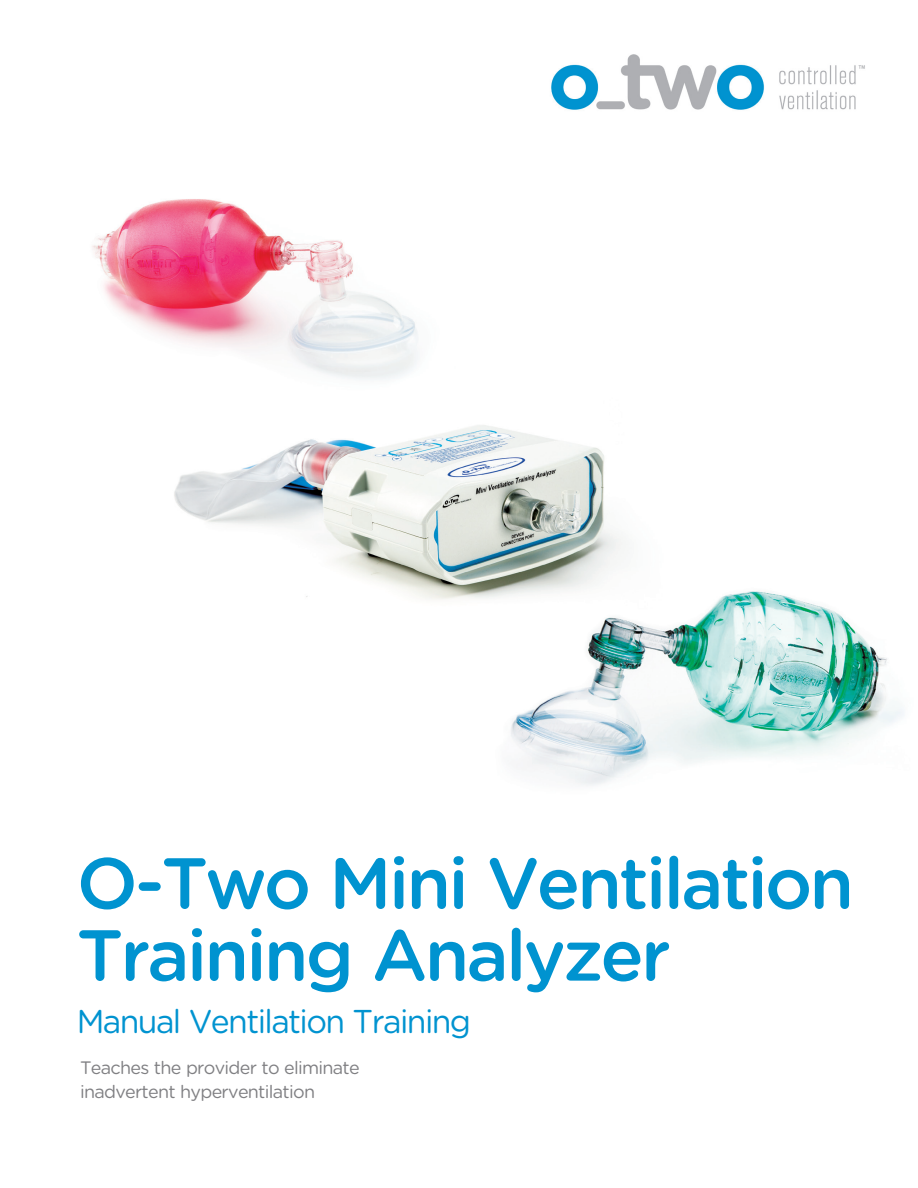
<style>
.page{position:relative;width:918px;height:1188px;background:#fff}
.page>*{position:absolute;margin:0;border:0;box-sizing:border-box;transform-origin:0 0}
.t1{font:500 72px/72px "Gotham Rounded";letter-spacing:-.04em;color:#0093d0}
.t2{font:33px "Gotham Rounded";letter-spacing:-.05em;color:#0093d0}
.t3{font:18px/24px "Gotham Rounded";letter-spacing:-.04em;color:#808083}
</style>
<div class="page">
<img style="left:551px;top:54px;width:314px;height:56px">
<img style="left:92px;top:199px;width:812px;height:587px">
<h1 class="t1" style="left:77px;top:844px;width:779px">O-Two Mini Ventilation<br>Training Analyzer</h1>
<h2 class="t2" style="left:77px;top:999px;width:396px">Manual Ventilation Training</h2>
<p class="t3" style="left:80px;top:1055px;width:281px">Teaches the provider to eliminate inadvertent hyperventilation</p>
</div>
